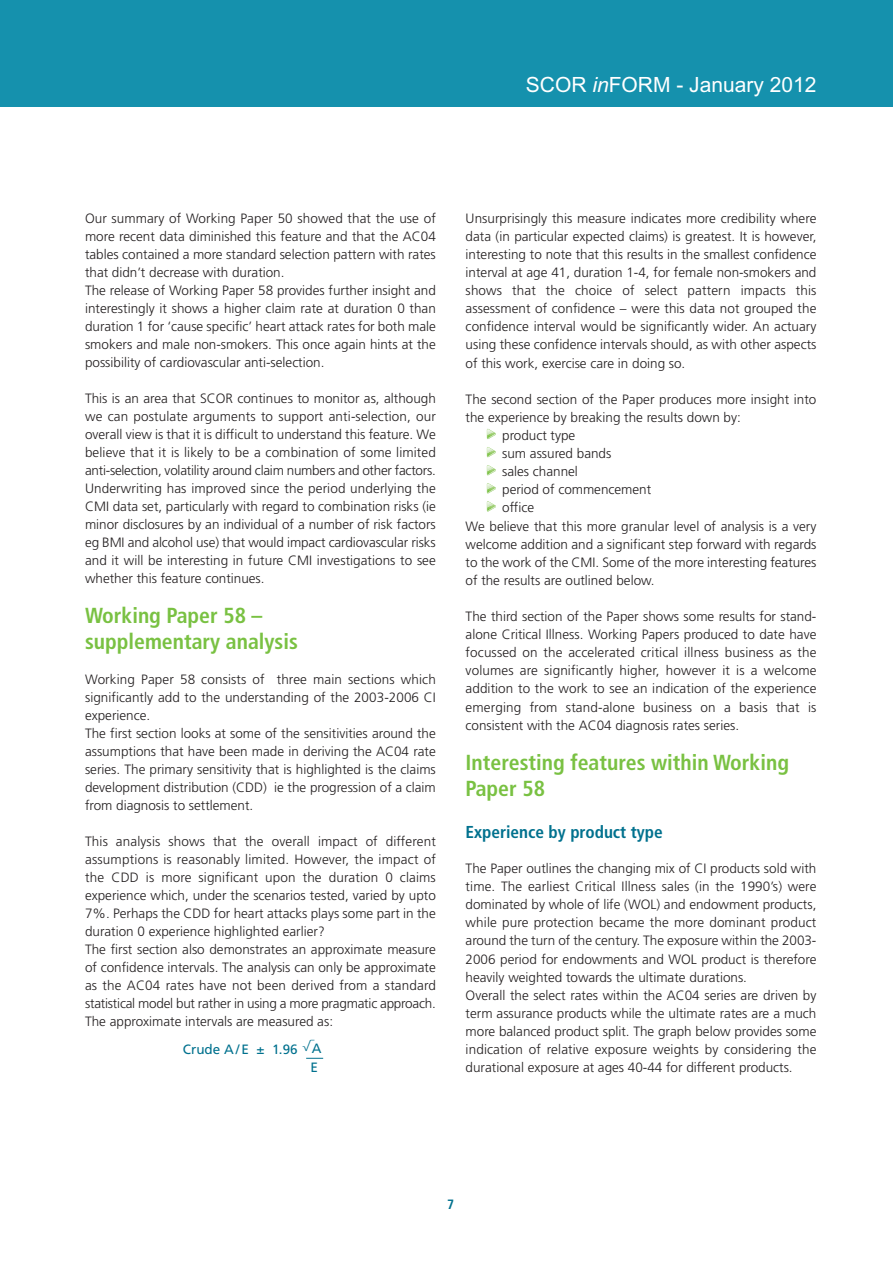
<style>
.page{position:relative;width:893px;height:1263px;background:#fff}
.page>*{position:absolute;margin:0;border:0;box-sizing:border-box;transform-origin:0 0}
.t1{font:700 condensed 21.75px/26.1px "Frutiger";color:#79c142}
.t2{font:21px "Arial";color:#fff}
.t3{font:700 condensed 17.25px "Frutiger";color:#00718e}
.t4{font:300 13.5px/18px "Frutiger";color:#231f20}
.t5{font:13.5px/18px "Frutiger";color:#00718e;text-align:right}
.t6{font:700 condensed 13.5px "Frutiger";color:#00718e}
.s1{font-style:italic}
</style>
<div class="page">
<div style="left:0;top:0;width:893px;height:106px;background:#1591ad"></div>
<svg style="left:306px;top:1058px;width:17px;height:1px"></svg>
<svg style="left:487px;top:501px;width:9px;height:10px"></svg>
<svg style="left:487px;top:483px;width:9px;height:10px"></svg>
<svg style="left:487px;top:465px;width:9px;height:10px"></svg>
<svg style="left:487px;top:447px;width:9px;height:10px"></svg>
<svg style="left:487px;top:429px;width:9px;height:10px"></svg>
<h2 class="t2" style="left:526px;top:72px;width:292px">SCOR <span class="s1">in</span>FORM - January 2012</h2>
<p class="t4" style="left:85px;top:210px;width:352px">Our summary of Working Paper 50 showed that the use of more recent data diminished this feature and that the AC04 tables contained a more standard selection pattern with rates that didn’t decrease with duration.<br>The release of Working Paper 58 provides further insight and interestingly it shows a higher claim rate at duration 0 than duration 1 for ‘cause specific’ heart attack rates for both male smokers and male non-smokers. This once again hints at the possibility of cardiovascular anti-selection.</p>
<p class="t4" style="left:85px;top:390px;width:352px;text-align:justify">This is an area that SCOR continues to monitor as, although we can postulate arguments to support anti-selection, our overall view is that it is difficult to understand this feature. We believe that it is likely to be a combination of some limited anti-selection, volatility around claim numbers and other factors.<br>Underwriting has improved since the period underlying the CMI data set, particularly with regard to combination risks (ie minor disclosures by an individual of a number of risk factors eg BMI and alcohol use) that would impact cardiovascular risks and it will be interesting in future CMI investigations to see whether this feature continues.</p>
<h1 class="t1" style="left:85px;top:604px;width:214px">Working Paper 58 – supplementary analysis</h1>
<p class="t4" style="left:85px;top:671px;width:352px">Working Paper 58 consists of three main sections which significantly add to the understanding of the 2003-2006 CI experience.<br>The first section looks at some of the sensitivities around the assumptions that have been made in deriving the AC04 rate series. The primary sensitivity that is highlighted is the claims development distribution (CDD) ie the progression of a claim from diagnosis to settlement.</p>
<p class="t4" style="left:85px;top:833px;width:352px">This analysis shows that the overall impact of different assumptions is reasonably limited. However, the impact of the CDD is more significant upon the duration 0 claims experience which, under the scenarios tested, varied by upto 7%. Perhaps the CDD for heart attacks plays some part in the duration 0 experience highlighted earlier?<br>The first section also demonstrates an approximate measure of confidence intervals. The analysis can only be approximate as the AC04 rates have not been derived from a standard statistical model but rather in using a more pragmatic approach.<br>The approximate intervals are measured as:</p>
<p class="t5" style="left:183px;top:1042px;width:140px">Crude A / E ± 1.96 <sup>√</sup>A<br>E</p>
<p class="t4" style="left:466px;top:210px;width:352px;text-align:justify">Unsurprisingly this measure indicates more credibility where data (in particular expected claims) is greatest. It is however, interesting to note that this results in the smallest confidence interval at age 41, duration 1-4, for female non-smokers and shows that the choice of select pattern impacts this assessment of confidence – were this data not grouped the confidence interval would be significantly wider. An actuary using these confidence intervals should, as with other aspects of this work, exercise care in doing so.</p>
<p class="t4" style="left:466px;top:391px;width:352px">The second section of the Paper produces more insight into</p>
<p class="t4" style="left:466px;top:409px;width:277px">the experience by breaking the results down by:</p>
<p class="t4" style="left:502px;top:427px;width:75px">product type</p>
<p class="t4" style="left:502px;top:445px;width:111px">sum assured bands</p>
<p class="t4" style="left:502px;top:464px;width:77px">sales channel</p>
<p class="t4" style="left:502px;top:482px;width:151px">period of commencement</p>
<p class="t4" style="left:502px;top:500px;width:33px">office</p>
<p class="t4" style="left:466px;top:518px;width:352px">We believe that this more granular level of analysis is a very</p>
<p class="t4" style="left:466px;top:536px;width:352px">welcome addition and a significant step forward with regards</p>
<p class="t4" style="left:466px;top:554px;width:352px">to the work of the CMI. Some of the more interesting features</p>
<p class="t4" style="left:466px;top:572px;width:191px">of the results are outlined below.</p>
<p class="t4" style="left:466px;top:608px;width:352px;text-align:justify">The third section of the Paper shows some results for stand&shy;alone Critical Illness. Working Papers produced to date have focussed on the accelerated critical illness business as the volumes are significantly higher, however it is a welcome addition to the work to see an indication of the experience emerging from stand-alone business on a basis that is consistent with the AC04 diagnosis rates series.</p>
<h1 class="t1" style="left:466px;top:751px;width:325px">Interesting features within Working<br>Paper 58</h1>
<p class="t3" style="left:466px;top:825px;width:199px">Experience by product type</p>
<p class="t4" style="left:466px;top:860px;width:352px">The Paper outlines the changing mix of CI products sold with time. The earliest Critical Illness sales (in the 1990’s) were dominated by whole of life (WOL) and endowment products, while pure protection became the more dominant product around the turn of the century. The exposure within the 2003- 2006 period for endowments and WOL product is therefore heavily weighted towards the ultimate durations.<br>Overall the select rates within the AC04 series are driven by term assurance products while the ultimate rates are a much more balanced product split. The graph below provides some indication of relative exposure weights by considering the durational exposure at ages 40-44 for different products.</p>
<p class="t6" style="left:447px;top:1199px;width:9px">7</p>
</div>
